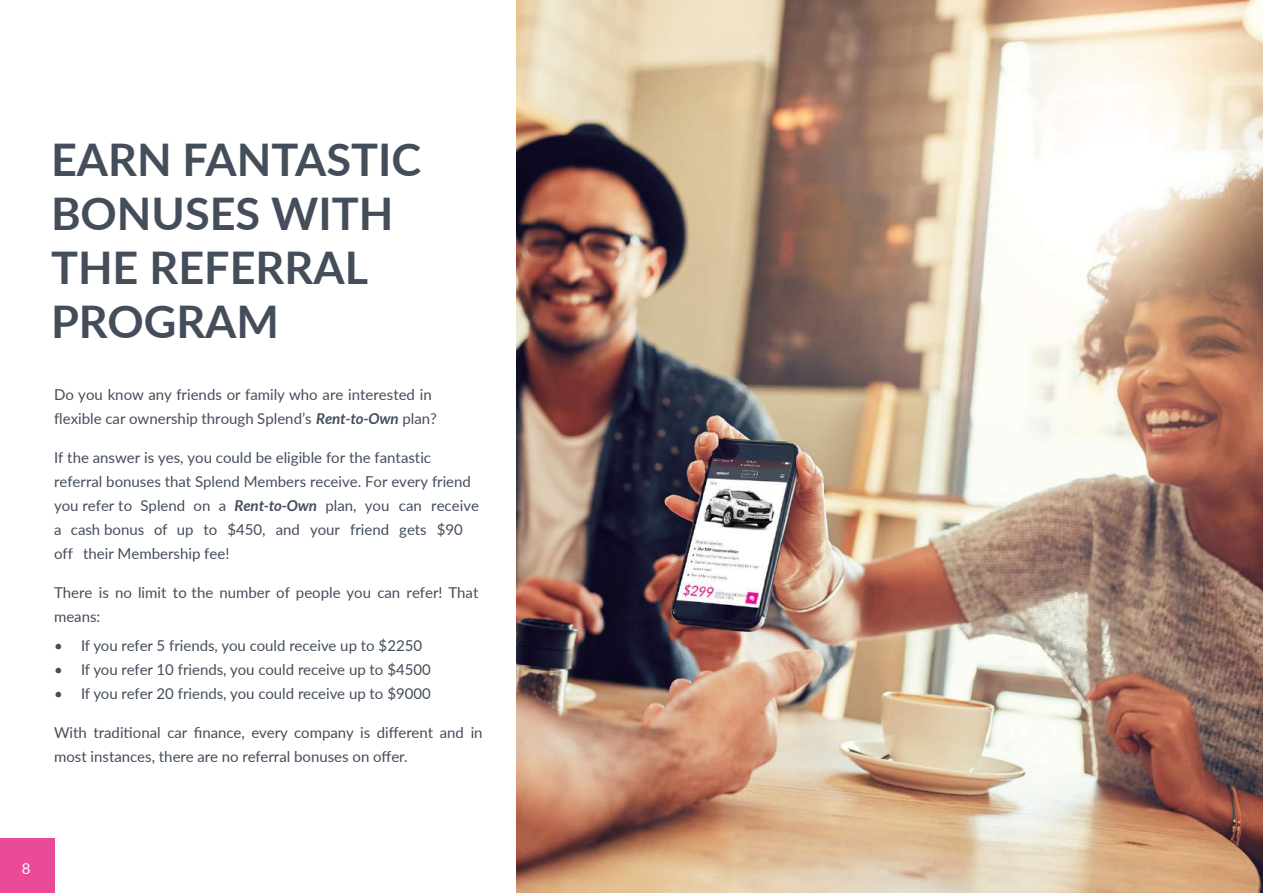
<style>
.page{position:relative;width:1263px;height:893px;background:#fff}
.page>*{position:absolute;margin:0;border:0;box-sizing:border-box;transform-origin:0 0}
.t1{font:700 45px/54px "Lato";color:#444e5b}
.t2{font:15px/24px "Lato";color:#444e5b}
.t3{font:15px "Lato";color:#fff}
.s1{font-weight:700;font-style:italic}
</style>
<div class="page">
<div style="left:0;top:839px;width:54px;height:54px;background:#ea4b99"></div>
<img style="left:517px;top:0;width:746px;height:893px">
<h1 class="t1" style="left:51px;top:130px;width:372px">EARN FANTASTIC<br>BONUSES WITH<br>THE REFERRAL<br>PROGRAM</h1>
<p class="t2" style="left:54px;top:382px;width:384px">Do you know any friends or family who are interested in flexible car ownership through Splend’s <span class="s1">Rent-to-Own</span> plan?</p>
<p class="t2" style="left:54px;top:445px;width:426px">If the answer is yes, you could be eligible for the fantastic referral bonuses that Splend Members receive. For every friend you refer to Splend on a <span class="s1">Rent-to-Own</span> plan, you can receive a cash bonus of up to $450, and your friend gets $90 off their Membership fee!</p>
<p class="t2" style="left:54px;top:580px;width:426px">There is no limit to the number of people you can refer! That means:</p>
<p class="t2" style="left:54px;top:633px;width:370px">• If you refer 5 friends, you could receive up to $2250</p>
<p class="t2" style="left:54px;top:657px;width:378px">• If you refer 10 friends, you could receive up to $4500</p>
<p class="t2" style="left:54px;top:681px;width:378px">• If you refer 20 friends, you could receive up to $9000</p>
<p class="t2" style="left:54px;top:720px;width:430px">With traditional car finance, every company is different and in most instances, there are no referral bonuses on offer.</p>
<p class="t3" style="left:22px;top:857px;width:10px">8</p>
</div>
